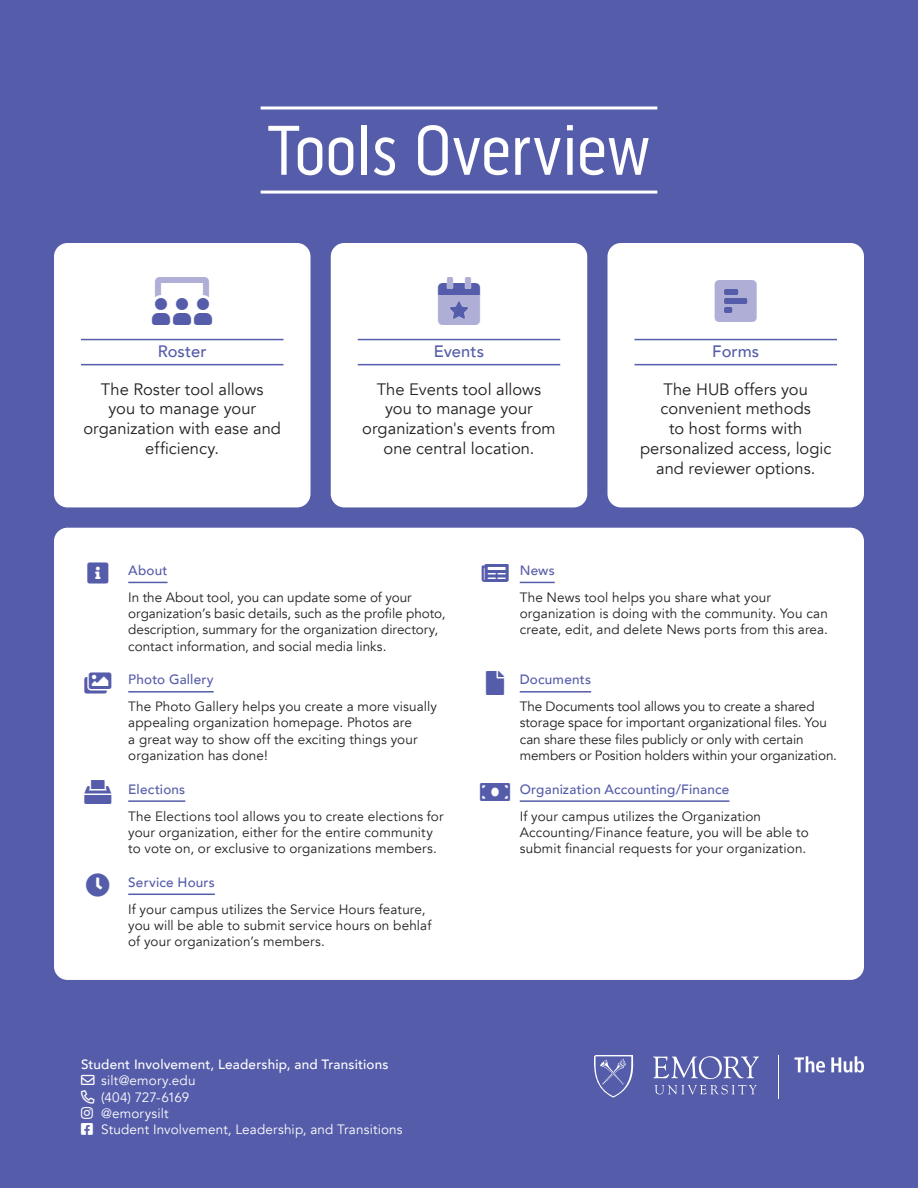
<style>
.page{position:relative;width:918px;height:1188px;background:#555ca9}
.page>*{position:absolute;margin:0;border:0;box-sizing:border-box;transform-origin:0 0}
.t1{font:72px "Pill Gothic 300 mg";letter-spacing:-.015em;color:#fff}
.primary_copy{font:16.5px/19.8px "Avenir";color:#231f20;text-align:center}
.primary_header{font:500 16.5px "Avenir";letter-spacing:.005em;color:#555ca9}
.secondary_copy{font:13.5px/16.2px "Avenir";letter-spacing:.005em;color:#231f20}
.t2{font:13.5px/16.2px "Avenir";letter-spacing:.01em;color:#fff}
.secondary_header{font:500 13.5px "Avenir";letter-spacing:.015em;color:#555ca9}
.t3{font:500 13.5px "Avenir";letter-spacing:.015em;color:#fff}
</style>
<div class="page">
<div style="left:54px;top:243px;width:256px;height:264px;background:#fff;border-radius:14px"></div>
<div style="left:54px;top:528px;width:810px;height:452px;background:#fff;border-radius:14px"></div>
<div style="left:331px;top:243px;width:256px;height:264px;background:#fff;border-radius:14px"></div>
<div style="left:608px;top:243px;width:256px;height:264px;background:#fff;border-radius:14px"></div>
<svg style="left:655px;top:1085px;width:102px;height:10px"></svg>
<svg style="left:653px;top:1056px;width:106px;height:23px"></svg>
<svg style="left:594px;top:1056px;width:40px;height:42px"></svg>
<hr style="left:778px;top:1056px;width:1px;height:43px;background:#fff">
<svg style="left:795px;top:1056px;width:30px;height:17px"></svg>
<svg style="left:831px;top:1056px;width:33px;height:17px"></svg>
<hr style="left:261px;top:191px;width:396px;height:3px;background:#fff">
<svg style="left:261px;top:106px;width:396px;height:4px;background:#d4d6e9"></svg>
<hr style="left:81px;top:339px;width:203px;height:1px;background:#555ca9">
<hr style="left:81px;top:364px;width:203px;height:1px;background:#555ca9">
<hr style="left:128px;top:582px;width:40px;height:1px;background:#555ca9">
<hr style="left:128px;top:691px;width:86px;height:2px;background:#555ca9">
<hr style="left:520px;top:582px;width:35px;height:1px;background:#555ca9">
<hr style="left:520px;top:691px;width:71px;height:2px;background:#555ca9">
<hr style="left:358px;top:339px;width:202px;height:1px;background:#555ca9">
<hr style="left:358px;top:364px;width:202px;height:1px;background:#555ca9">
<hr style="left:634px;top:339px;width:203px;height:1px;background:#555ca9">
<hr style="left:634px;top:364px;width:203px;height:1px;background:#555ca9">
<hr style="left:128px;top:800px;width:57px;height:2px;background:#555ca9">
<hr style="left:128px;top:894px;width:87px;height:1px;background:#555ca9">
<hr style="left:520px;top:800px;width:209px;height:2px;background:#555ca9">
<p class="t1" style="left:267px;top:109px;width:385px">Tools Overview</p>
<p class="primary_header" style="left:158px;top:337px;width:50px">Roster</p>
<p class="primary_header" style="left:434px;top:337px;width:52px">Events</p>
<p class="primary_header" style="left:712px;top:337px;width:48px">Forms</p>
<p class="primary_copy" style="left:83px;top:379px;width:199px">The Roster tool allows<br>you to manage your organization with ease and efficiency.</p>
<p class="secondary_header" style="left:128px;top:559px;width:41px">About</p>
<p class="primary_copy" style="left:362px;top:379px;width:195px">The Events tool allows you to manage your organization's events from one central location.</p>
<p class="secondary_header" style="left:520px;top:559px;width:37px">News</p>
<p class="primary_copy" style="left:640px;top:379px;width:193px">The HUB offers you convenient methods<br>to host forms with personalized access, logic and reviewer options.</p>
<p class="secondary_copy" style="left:128px;top:589px;width:319px">In the About tool, you can update some of your organization’s basic details, such as the profile photo, description, summary for the organization directory, contact information, and social media links.</p>
<p class="secondary_header" style="left:128px;top:668px;width:87px">Photo Gallery</p>
<p class="secondary_copy" style="left:128px;top:699px;width:310px">The Photo Gallery helps you create a more visually appealing organization homepage. Photos are<br>a great way to show off the exciting things your organization has done!</p>
<p class="secondary_header" style="left:128px;top:777px;width:59px">Elections</p>
<p class="secondary_copy" style="left:128px;top:808px;width:317px">The Elections tool allows you to create elections for your organization, either for the entire community to vote on, or exclusive to organizations members.</p>
<p class="secondary_header" style="left:128px;top:870px;width:88px">Service Hours</p>
<p class="secondary_copy" style="left:128px;top:901px;width:305px">If your campus utilizes the Service Hours feature, you will be able to submit service hours on behlaf of your organization’s members.</p>
<p class="t3" style="left:81px;top:1053px;width:309px">Student Involvement, Leadership, and Transitions</p>
<p class="t2" style="left:101px;top:1073px;width:303px;text-indent:-20px">→ silt@emory.edu<br>(404) 727-6169<br>@emorysilt<br>Student Involvement, Leadership, and Transitions</p>
<p class="secondary_copy" style="left:520px;top:589px;width:310px">The News tool helps you share what your organization is doing with the community. You can create, edit, and delete News ports from this area.</p>
<p class="secondary_header" style="left:520px;top:668px;width:73px">Documents</p>
<p class="secondary_copy" style="left:520px;top:699px;width:319px">The Documents tool allows you to create a shared storage space for important organizational files. You can share these files publicly or only with certain members or Position holders within your organization.</p>
<p class="secondary_header" style="left:520px;top:777px;width:211px">Organization Accounting/Finance</p>
<p class="secondary_copy" style="left:520px;top:808px;width:291px">If your campus utilizes the Organization<br>Accounting/Finance feature, you will be able to submit financial requests for your organization.</p>
</div>
